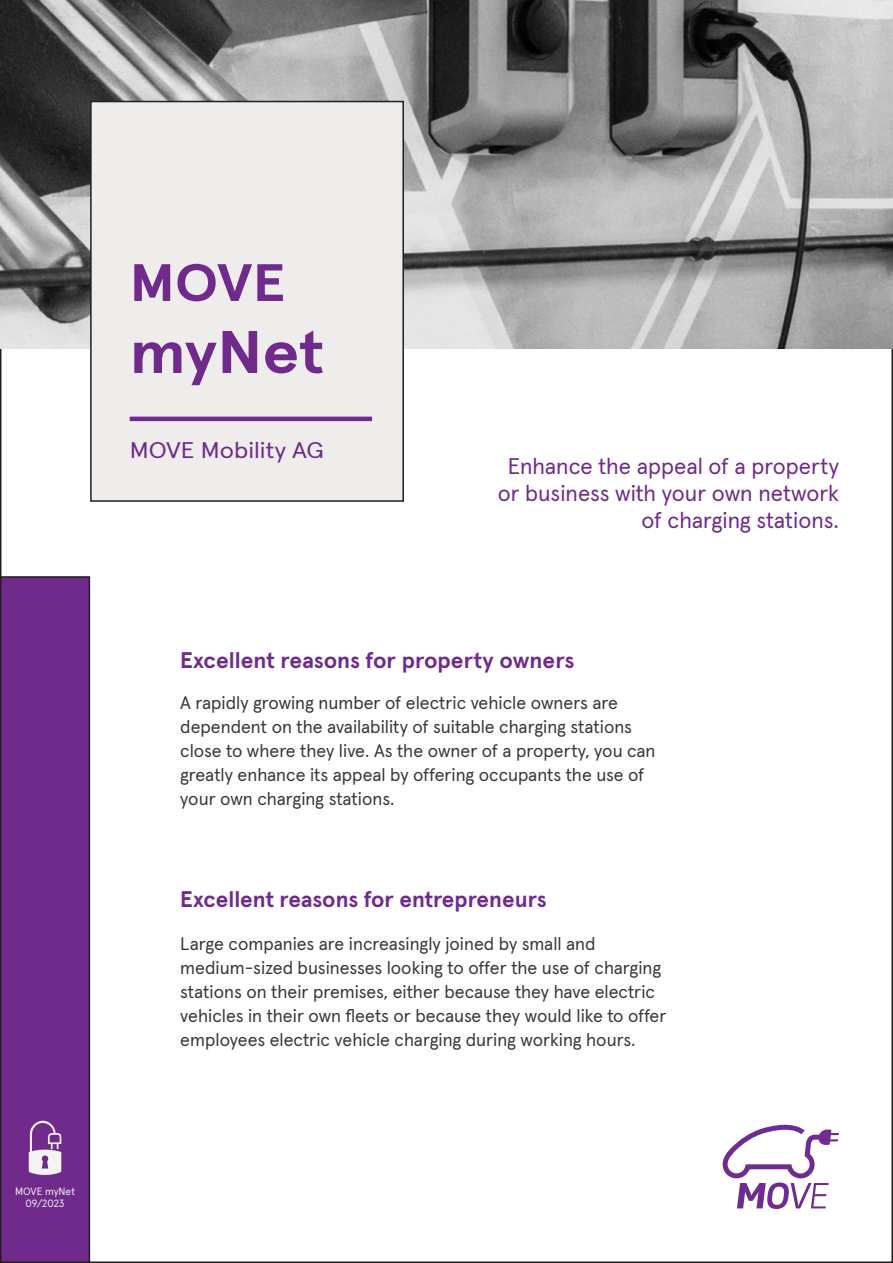
<style>
.page{position:relative;width:893px;height:1263px;background:#fff}
.page>*{position:absolute;margin:0;border:0;box-sizing:border-box;transform-origin:0 0}
.t1{font:700 60px "Apercu";color:#702a8b;scale:1.1 1}
.t2{font:700 52.5px "Apercu";color:#702a8b;scale:1.1 1}
.t3{font:22.5px "Apercu";color:#702a8b}
.t4{font:700 22.5px "Apercu";color:#702a8b}
.t5{font:22.5px "Apercu";color:#702a8b;scale:1.1 1}
.t6{font:18px "Apercu";color:#36393c}
.t7{font:10.5px "Apercu";color:#efedec}
</style>
<div class="page">
<img style="left:0;top:0;width:893px;height:349px">
<div style="left:91px;top:102px;width:312px;height:399px;background:#efedec"></div>
<div style="left:90px;top:101px;width:314px;height:401px;border:2px solid #231f20"></div>
<hr style="left:130px;top:417px;width:242px;height:4px;background:#702a8b">
<div style="left:1px;top:577px;width:88px;height:685px;background:#702a8b"></div>
<div style="left:0;top:576px;width:90px;height:687px;border:2px solid #231f20"></div>
<svg style="left:29px;top:1121px;width:32px;height:54px"></svg>
<svg style="left:723px;top:1124px;width:116px;height:85px"></svg>
<p class="t7" style="left:15px;top:1183px;width:62px">MOVE myNet</p>
<p class="t7" style="left:26px;top:1195px;width:40px">09/2023</p>
<p class="t2" style="left:130px;top:242px;width:143px">MOVE</p>
<p class="t1" style="left:130px;top:305px;width:178px">myNet</p>
<p class="t5" style="left:130px;top:432px;width:178px">MOVE Mobility AG</p>
<p class="t3" style="left:508px;top:449px;width:333px">Enhance the appeal of a property</p>
<p class="t3" style="left:498px;top:476px;width:343px">or business with your own network</p>
<p class="t3" style="left:642px;top:503px;width:199px">of charging stations.</p>
<p class="t4" style="left:180px;top:643px;width:396px">Excellent reasons for property owners</p>
<p class="t6" style="left:180px;top:689px;width:439px">A rapidly growing number of electric vehicle owners are</p>
<p class="t6" style="left:180px;top:713px;width:453px">dependent on the availability of suitable charging stations</p>
<p class="t6" style="left:180px;top:737px;width:477px">close to where they live. As the owner of a property, you can</p>
<p class="t6" style="left:180px;top:761px;width:466px">greatly enhance its appeal by offering occupants the use of</p>
<p class="t6" style="left:180px;top:785px;width:216px">your own charging stations.</p>
<p class="t4" style="left:180px;top:881px;width:368px">Excellent reasons for entrepreneurs</p>
<p class="t6" style="left:180px;top:929px;width:417px">Large companies are increasingly joined by small and</p>
<p class="t6" style="left:180px;top:953px;width:482px">medium-sized businesses looking to offer the use of charging</p>
<p class="t6" style="left:180px;top:977px;width:476px">stations on their premises, either because they have electric</p>
<p class="t6" style="left:180px;top:1001px;width:488px">vehicles in their own fleets or because they would like to offer</p>
<p class="t6" style="left:180px;top:1025px;width:457px">employees electric vehicle charging during working hours.</p>
</div>
